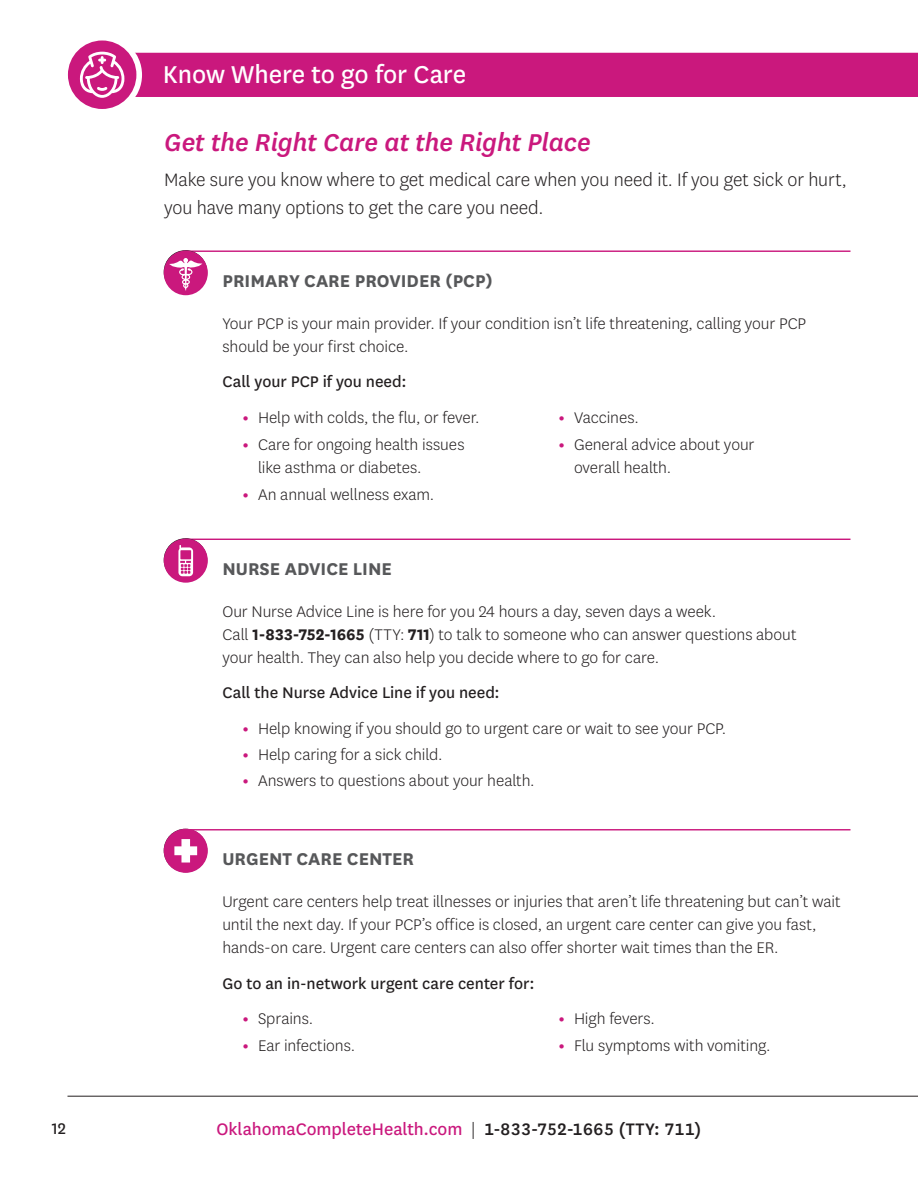
<style>
.page{position:relative;width:918px;height:1188px;background:#fff}
.page>*{position:absolute;margin:0;border:0;box-sizing:border-box;transform-origin:0 0}
.t1{font:italic 500 28.5px "Centene Sans";letter-spacing:-.01em;color:#ca187d}
.t2{font:28.5px "Centene Sans";letter-spacing:-.005em;color:#fff}
.t3{font:300 21px/28.5px "Centene Sans";letter-spacing:-.005em;color:#231f20}
.t4{font:700 19.95px "Centene Sans";color:#57585a}
.t5{font:19.5px "Centene Sans";letter-spacing:-.005em;color:#ca187d}
.t6{font:300 18px/22.8px "Centene Sans";letter-spacing:-.005em;color:#231f20}
.t7{font:18px "Centene Sans";letter-spacing:-.005em;color:#231f20}
.s1{font-weight:700;color:#ca187d}
.s2{font-weight:700}
.s3{font-weight:300;color:#231f20}
.s4{font-weight:500;color:#231f20}
</style>
<div class="page">
<hr style="left:68px;top:1096px;width:850px;height:1px;background:#231f20">
<div style="left:103px;top:53px;width:815px;height:44px;background:#ca187d"></div>
<div style="left:62px;top:35px;width:80px;height:80px;background:#fff;border-radius:50%"></div>
<svg style="left:68px;top:40px;width:68px;height:69px"></svg>
<hr style="left:185px;top:251px;width:666px;height:1px;background:#ca187d">
<svg style="left:164px;top:251px;width:44px;height:44px"></svg>
<svg style="left:164px;top:250px;width:43px;height:44px"></svg>
<hr style="left:185px;top:539px;width:666px;height:1px;background:#ca187d">
<svg style="left:164px;top:539px;width:44px;height:44px"></svg>
<svg style="left:164px;top:538px;width:43px;height:44px"></svg>
<hr style="left:185px;top:829px;width:666px;height:1px;background:#ca187d">
<svg style="left:164px;top:829px;width:44px;height:44px"></svg>
<svg style="left:164px;top:829px;width:43px;height:43px"></svg>
<h1 class="t2" style="left:163px;top:56px;width:305px">Know Where to go for Care</h1>
<h2 class="t1" style="left:164px;top:124px;width:428px">Get the Right Care at the Right Place</h2>
<p class="t3" style="left:164px;top:165px;width:684px">Make sure you know where to get medical care when you need it. If you get sick or hurt, you have many options to get the care you need.</p>
<p class="t4" style="left:222px;top:267px;width:272px">PRIMARY CARE PROVIDER (PCP)</p>
<p class="t6" style="left:222px;top:311px;width:585px">Your PCP is your main provider. If your condition isn’t life threatening, calling your PCP should be your first choice.</p>
<p class="t7" style="left:222px;top:370px;width:186px">Call your PCP if you need:</p>
<p class="t6" style="left:242px;top:405px;width:239px"><span class="s1">•</span> Help with colds, the flu, or fever.</p>
<p class="t6" style="left:258px;top:433px;width:208px;text-indent:-16px"><span class="s1">•</span> Care for ongoing health issues like asthma or diabetes.</p>
<p class="t6" style="left:242px;top:482px;width:194px"><span class="s1">•</span> An annual wellness exam.</p>
<p class="t6" style="left:558px;top:405px;width:82px"><span class="s1">•</span> Vaccines.</p>
<p class="t6" style="left:574px;top:433px;width:182px;text-indent:-16px"><span class="s1">•</span> General advice about your overall health.</p>
<p class="t4" style="left:222px;top:555px;width:171px">NURSE ADVICE LINE</p>
<p class="t6" style="left:222px;top:600px;width:495px">Our Nurse Advice Line is here for you 24 hours a day, seven days a week.</p>
<p class="t6" style="left:222px;top:622px;width:576px">Call <span class="s2">1-833-752-1665</span> (TTY: <span class="s2">711</span>) to talk to someone who can answer questions about your health. They can also help you decide where to go for care.</p>
<p class="t7" style="left:222px;top:681px;width:279px">Call the Nurse Advice Line if you need:</p>
<p class="t6" style="left:242px;top:716px;width:485px"><span class="s1">•</span> Help knowing if you should go to urgent care or wait to see your PCP.</p>
<p class="t6" style="left:242px;top:743px;width:202px"><span class="s1">•</span> Help caring for a sick child.</p>
<p class="t6" style="left:242px;top:769px;width:294px"><span class="s1">•</span> Answers to questions about your health.</p>
<p class="t4" style="left:222px;top:845px;width:193px">URGENT CARE CENTER</p>
<p class="t6" style="left:222px;top:890px;width:620px">Urgent care centers help treat illnesses or injuries that aren’t life threatening but can’t wait until the next day. If your PCP’s office is closed, an urgent care center can give you fast, hands-on care. Urgent care centers can also offer shorter wait times than the ER.</p>
<p class="t7" style="left:222px;top:971px;width:314px">Go to an in-network urgent care center for:</p>
<p class="t6" style="left:242px;top:1007px;width:72px"><span class="s1">•</span> Sprains.</p>
<p class="t6" style="left:242px;top:1034px;width:114px"><span class="s1">•</span> Ear infections.</p>
<p class="t6" style="left:558px;top:1007px;width:98px"><span class="s1">•</span> High fevers.</p>
<p class="t6" style="left:558px;top:1034px;width:214px"><span class="s1">•</span> Flu symptoms with vomiting.</p>
<p class="t7" style="left:52px;top:1117px;width:16px">12</p>
<p class="t5" style="left:216px;top:1116px;width:486px">OklahomaCompleteHealth.com <span class="s3">|</span> <span class="s4">1-833-752-1665 (TTY: 711)</span></p>
</div>
